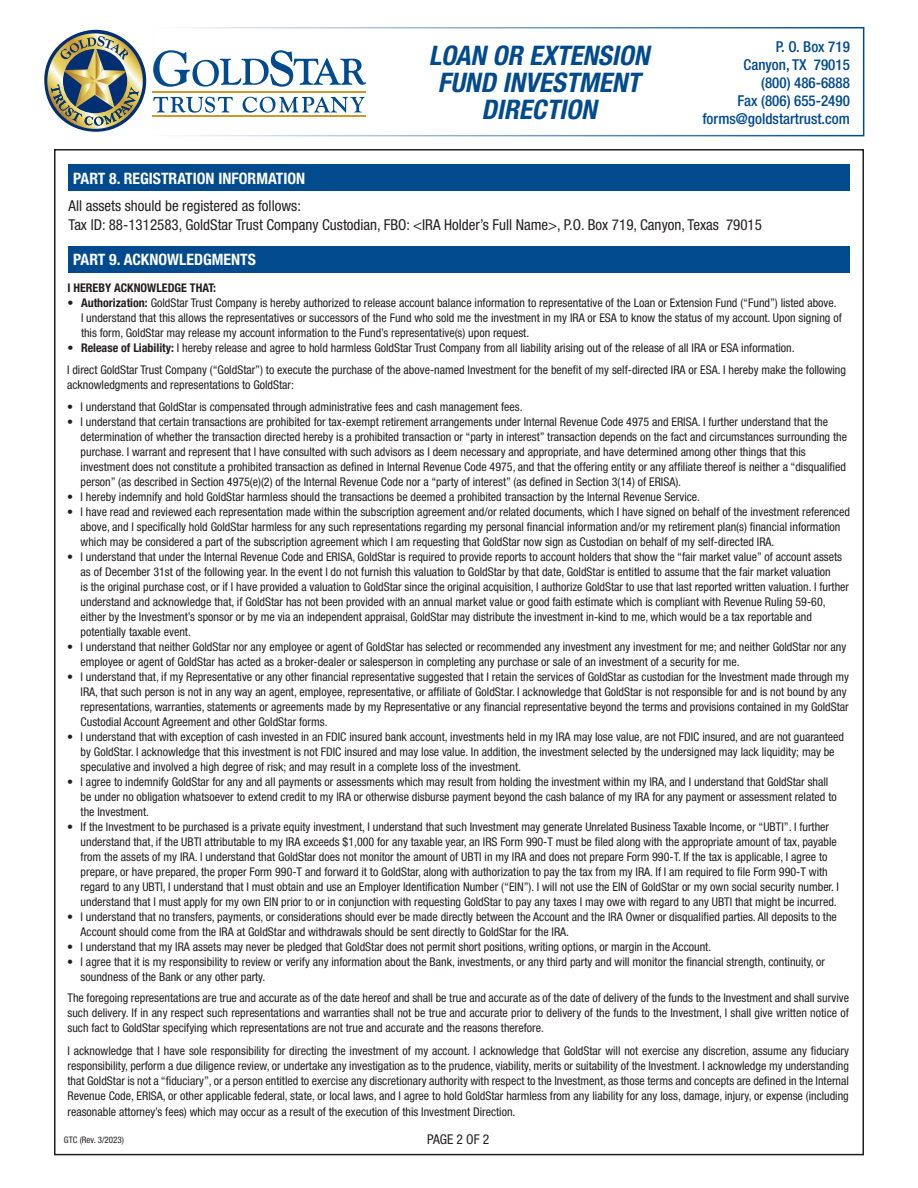
<style>
.page{position:relative;width:918px;height:1188px;background:#fff}
.page>*{position:absolute;margin:0;border:0;box-sizing:border-box;transform-origin:0 0}
.t1{font:italic 700 condensed 27px/27px "Helvetica Neue LT Std";color:#004a8d;text-align:center}
.t2{font:700 condensed 15.75px "Helvetica Neue LT Std";color:#fff}
.t3{font:condensed 15px/19.5px "Helvetica Neue LT Std";color:#231f20}
.t4{font:500 condensed 15px/18px "Helvetica Neue";color:#004a8d;text-align:right}
.t5{font:condensed 13.5px "Helvetica Neue LT Std";color:#231f20}
.t6{font:condensed 12px/15px "Helvetica Neue LT Std";color:#231f20}
.t7{font:700 condensed 12px "Helvetica Neue LT Std";color:#231f20}
.t8{font:condensed 9px "Helvetica Neue LT Std";color:#231f20}
.s1{font-weight:700}
</style>
<div class="page">
<div style="left:44px;top:30px;width:102px;height:102px;background:#002f73;border-radius:50%"></div>
<svg style="left:47px;top:33px;width:96px;height:96px"></svg>
<svg style="left:153px;top:50px;width:213px;height:37px"></svg>
<svg style="left:153px;top:97px;width:80px;height:16px"></svg>
<svg style="left:243px;top:97px;width:122px;height:16px"></svg>
<hr style="left:152px;top:92px;width:214px;height:1px;background:#cc9930">
<hr style="left:152px;top:115px;width:214px;height:1px;background:#cc9930">
<div style="left:69px;top:246px;width:781px;height:27px;background:#004a8d"></div>
<div style="left:69px;top:164px;width:781px;height:27px;background:#004a8d"></div>
<h1 class="t1" style="left:429px;top:42px;width:228px">LOAN OR EXTENSION<br>FUND INVESTMENT<br>DIRECTION</h1>
<p class="t4" style="left:702px;top:38px;width:149px">P. O. Box 719<br>Canyon, TX 79015<br>(800) 486-6888<br>Fax (806) 655-2490 forms@goldstartrust.com</p>
<h2 class="t2" style="left:73px;top:169px;width:234px">PART 8. REGISTRATION INFORMATION</h2>
<p class="t3" style="left:69px;top:196px;width:695px">All assets should be registered as follows:<br>Tax ID: 88-1312583, GoldStar Trust Company Custodian, FBO: &lt;IRA Holder’s Full Name&gt;, P.O. Box 719, Canyon, Texas 79015</p>
<h2 class="t2" style="left:73px;top:250px;width:184px">PART 9. ACKNOWLEDGMENTS</h2>
<p class="t7" style="left:68px;top:281px;width:150px">I HEREBY ACKNOWLEDGE THAT:</p>
<p class="t6" style="left:81px;top:295px;width:762px;text-indent:-14px">• <span class="s1">Authorization:</span> GoldStar Trust Company is hereby authorized to release account balance information to representative of the Loan or Extension Fund (“Fund”) listed above.<br>I understand that this allows the representatives or successors of the Fund who sold me the investment in my IRA or ESA to know the status of my account. Upon signing of this form, GoldStar may release my account information to the Fund’s representative(s) upon request.</p>
<p class="t6" style="left:68px;top:340px;width:729px">• <span class="s1">Release of Liability:</span> I hereby release and agree to hold harmless GoldStar Trust Company from all liability arising out of the release of all IRA or ESA information.</p>
<p class="t6" style="left:67px;top:362px;width:780px">I direct GoldStar Trust Company (“GoldStar”) to execute the purchase of the above-named Investment for the benefit of my self-directed IRA or ESA. I hereby make the following acknowledgments and representations to GoldStar:</p>
<p class="t6" style="left:67px;top:399px;width:457px">• I understand that GoldStar is compensated through administrative fees and cash management fees.</p>
<p class="t6" style="left:81px;top:414px;width:768px;text-indent:-14px">• I understand that certain transactions are prohibited for tax-exempt retirement arrangements under Internal Revenue Code 4975 and ERISA. I further understand that the determination of whether the transaction directed hereby is a prohibited transaction or “party in interest” transaction depends on the fact and circumstances surrounding the purchase. I warrant and represent that I have consulted with such advisors as I deem necessary and appropriate, and have determined among other things that this investment does not constitute a prohibited transaction as defined in Internal Revenue Code 4975, and that the offering entity or any affiliate thereof is neither a “disqualified person” (as described in Section 4975(e)(2) of the Internal Revenue Code nor a “party of interest” (as defined in Section 3(14) of ERISA).</p>
<p class="t6" style="left:67px;top:489px;width:635px">• I hereby indemnify and hold GoldStar harmless should the transactions be deemed a prohibited transaction by the Internal Revenue Service.</p>
<p class="t6" style="left:81px;top:504px;width:771px;text-indent:-14px">• I have read and reviewed each representation made within the subscription agreement and/or related documents, which I have signed on behalf of the investment referenced above, and I specifically hold GoldStar harmless for any such representations regarding my personal financial information and/or my retirement plan(s) financial information which may be considered a part of the subscription agreement which I am requesting that GoldStar now sign as Custodian on behalf of my self-directed IRA.</p>
<p class="t6" style="left:81px;top:549px;width:770px;text-indent:-14px">• I understand that under the Internal Revenue Code and ERISA, GoldStar is required to provide reports to account holders that show the “fair market value” of account assets as of December 31st of the following year. In the event I do not furnish this valuation to GoldStar by that date, GoldStar is entitled to assume that the fair market valuation<br>is the original purchase cost, or if I have provided a valuation to GoldStar since the original acquisition, I authorize GoldStar to use that last reported written valuation. I further understand and acknowledge that, if GoldStar has not been provided with an annual market value or good faith estimate which is compliant with Revenue Ruling 59-60, either by the Investment’s sponsor or by me via an independent appraisal, GoldStar may distribute the investment in-kind to me, which would be a tax reportable and potentially taxable event.</p>
<p class="t6" style="left:81px;top:639px;width:767px;text-indent:-14px">• I understand that neither GoldStar nor any employee or agent of GoldStar has selected or recommended any investment any investment for me; and neither GoldStar nor any employee or agent of GoldStar has acted as a broker-dealer or salesperson in completing any purchase or sale of an investment of a security for me.</p>
<p class="t6" style="left:81px;top:669px;width:770px;text-indent:-14px">• I understand that, if my Representative or any other financial representative suggested that I retain the services of GoldStar as custodian for the Investment made through my IRA, that such person is not in any way an agent, employee, representative, or affiliate of GoldStar. I acknowledge that GoldStar is not responsible for and is not bound by any representations, warranties, statements or agreements made by my Representative or any financial representative beyond the terms and provisions contained in my GoldStar Custodial Account Agreement and other GoldStar forms.</p>
<p class="t6" style="left:81px;top:729px;width:765px;text-indent:-14px">• I understand that with exception of cash invested in an FDIC insured bank account, investments held in my IRA may lose value, are not FDIC insured, and are not guaranteed by GoldStar. I acknowledge that this investment is not FDIC insured and may lose value. In addition, the investment selected by the undersigned may lack liquidity; may be speculative and involved a high degree of risk; and may result in a complete loss of the investment.</p>
<p class="t6" style="left:81px;top:774px;width:758px;text-indent:-14px">• I agree to indemnify GoldStar for any and all payments or assessments which may result from holding the investment within my IRA, and I understand that GoldStar shall be under no obligation whatsoever to extend credit to my IRA or otherwise disburse payment beyond the cash balance of my IRA for any payment or assessment related to the Investment.</p>
<p class="t6" style="left:81px;top:819px;width:760px;text-indent:-14px">• If the Investment to be purchased is a private equity investment, I understand that such Investment may generate Unrelated Business Taxable Income, or “UBTI”. I further understand that, if the UBTI attributable to my IRA exceeds $1,000 for any taxable year, an IRS Form 990-T must be filed along with the appropriate amount of tax, payable from the assets of my IRA. I understand that GoldStar does not monitor the amount of UBTI in my IRA and does not prepare Form 990-T. If the tax is applicable, I agree to prepare, or have prepared, the proper Form 990-T and forward it to GoldStar, along with authorization to pay the tax from my IRA. If I am required to file Form 990-T with regard to any UBTI, I understand that I must obtain and use an Employer Identification Number (“EIN”). I will not use the EIN of GoldStar or my own social security number. I understand that I must apply for my own EIN prior to or in conjunction with requesting GoldStar to pay any taxes I may owe with regard to any UBTI that might be incurred.</p>
<p class="t6" style="left:81px;top:909px;width:758px;text-indent:-14px">• I understand that no transfers, payments, or considerations should ever be made directly between the Account and the IRA Owner or disqualified parties. All deposits to the<br>Account should come from the IRA at GoldStar and withdrawals should be sent directly to GoldStar for the IRA.</p>
<p class="t6" style="left:67px;top:939px;width:646px">• I understand that my IRA assets may never be pledged that GoldStar does not permit short positions, writing options, or margin in the Account.</p>
<p class="t6" style="left:81px;top:954px;width:746px;text-indent:-14px">• I agree that it is my responsibility to review or verify any information about the Bank, investments, or any third party and will monitor the financial strength, continuity, or soundness of the Bank or any other party.</p>
<p class="t6" style="left:68px;top:990px;width:783px;text-align:justify">The foregoing representations are true and accurate as of the date hereof and shall be true and accurate as of the date of delivery of the funds to the Investment and shall survive such delivery. If in any respect such representations and warranties shall not be true and accurate prior to delivery of the funds to the Investment, I shall give written notice of such fact to GoldStar specifying which representations are not true and accurate and the reasons therefore.</p>
<p class="t6" style="left:68px;top:1043px;width:783px;text-align:justify">I acknowledge that I have sole responsibility for directing the investment of my account. I acknowledge that GoldStar will not exercise any discretion, assume any fiduciary responsibility, perform a due diligence review, or undertake any investigation as to the prudence, viability, merits or suitability of the Investment. I acknowledge my understanding that GoldStar is not a “fiduciary”, or a person entitled to exercise any discretionary authority with respect to the Investment, as those terms and concepts are defined in the Internal Revenue Code, ERISA, or other applicable federal, state, or local laws, and I agree to hold GoldStar harmless from any liability for any loss, damage, injury, or expense (including</p>
<p class="t6" style="left:68px;top:1104px;width:449px">reasonable attorney’s fees) which may occur as a result of the execution of this Investment Direction.</p>
<p class="t8" style="left:64px;top:1135px;width:62px">GTC (Rev. 3/2023)</p>
<p class="t5" style="left:427px;top:1131px;width:64px">PAGE 2 OF 2</p>
</div>
